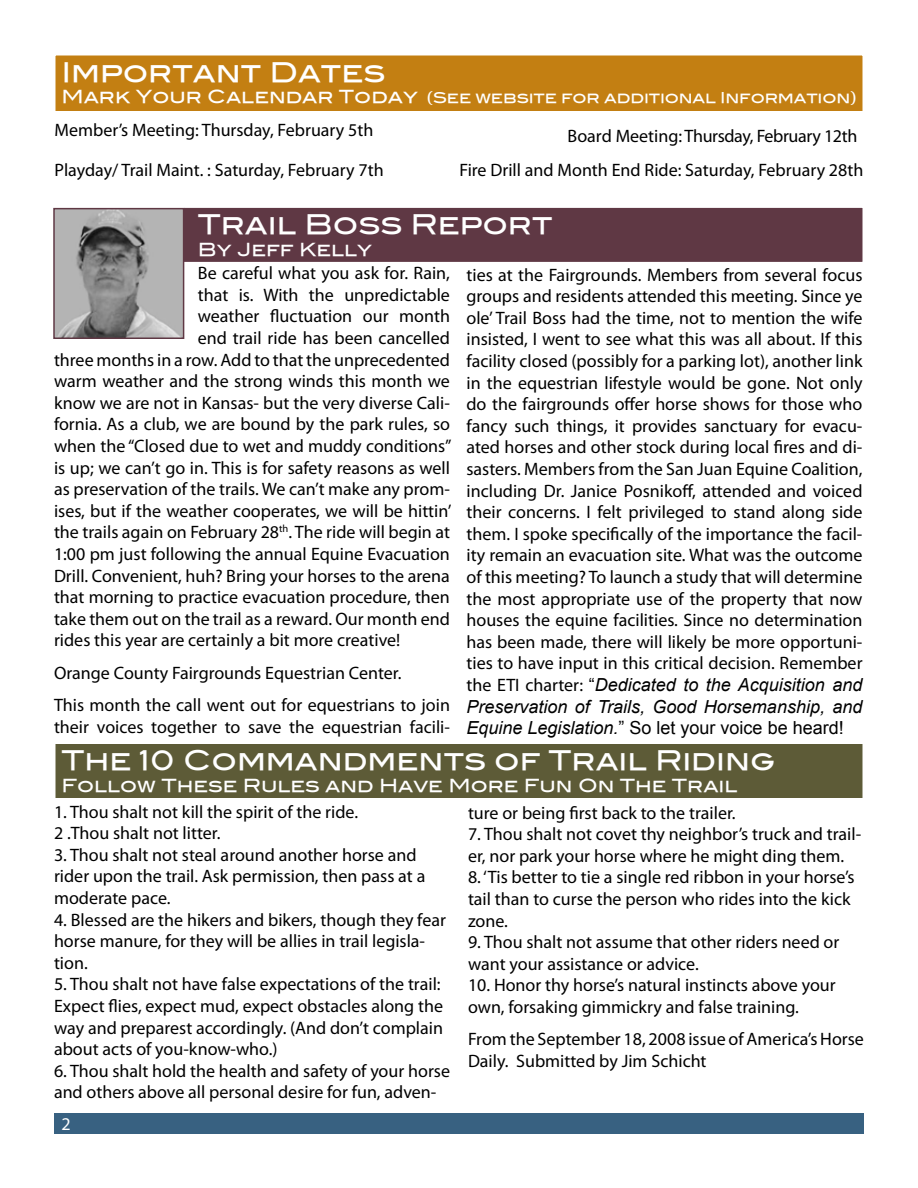
<style>
.page{position:relative;width:918px;height:1188px;background:#fff}
.page>*{position:absolute;margin:0;border:0;box-sizing:border-box;transform-origin:0 0}
.t1{font:27px "Blair Md ITCTT Medium";color:#fff}
.t2{font:18px/21.6px "Myriad Pro";color:#000}
.t3{font:italic 18px/21.6px "Arial";color:#000;text-align:justify}
.t4{font:18px "Blair Md ITCTT Medium";color:#fff}
.t5{font:18px "Myriad Pro";letter-spacing:-.02em;color:#000}
.t6{font:15px "Blair Md ITCTT Medium";letter-spacing:-.01em;color:#fff}
.s1{font-size:18px}
.s2{font-family:"Myriad Pro";font-style:normal}
.s3{font-style:normal}
</style>
<div class="page">
<div style="left:54px;top:1113px;width:810px;height:21px;background:#386181"></div>
<div style="left:55px;top:55px;width:808px;height:57px;background:#c37f12"></div>
<div style="left:54px;top:54px;width:810px;height:58px;border:2px solid #fff"></div>
<div style="left:183px;top:207px;width:680px;height:56px;background:#5f3844"></div>
<div style="left:182px;top:206px;width:682px;height:57px;border:2px solid #fff"></div>
<img style="left:56px;top:211px;width:125px;height:125px">
<div style="left:53px;top:208px;width:131px;height:131px;border:2px solid #5f3844"></div>
<div style="left:55px;top:743px;width:808px;height:56px;background:#5d5b37"></div>
<div style="left:54px;top:742px;width:810px;height:58px;border:2px solid #fff"></div>
<h1 class="t1" style="left:62px;top:50px;width:325px">Important Dates</h1>
<p class="t6" style="left:62px;top:86px;width:797px"><span class="s1">Mark Your Calendar Today</span> (See website for additional Information)</p>
<p class="t2" style="left:55px;top:119px;width:320px">Member’s Meeting: Thursday, February 5th</p>
<p class="t5" style="left:568px;top:125px;width:291px">Board Meeting: Thursday, February 1 2th</p>
<p class="t2" style="left:55px;top:159px;width:331px">Playday/ Trail Maint. : Saturday, February 7th</p>
<p class="t2" style="left:459px;top:159px;width:406px">Fire Drill and Month End Ride: Saturday, February 28th</p>
<h1 class="t1" style="left:198px;top:202px;width:356px">Trail Boss Report</h1>
<p class="t4" style="left:198px;top:234px;width:176px">By Jeff Kelly</p>
<p class="t2" style="left:198px;top:262px;width:254px">Be careful what you ask for. Rain,</p>
<p class="t2" style="left:198px;top:284px;width:254px">that is. With the unpredictable</p>
<p class="t2" style="left:198px;top:305px;width:254px">weather fluctuation our month</p>
<p class="t2" style="left:198px;top:327px;width:254px">end trail ride has been cancelled</p>
<p class="t2" style="left:54px;top:348px;width:398px">three months in a row. Add to that the unprecedented</p>
<p class="t2" style="left:54px;top:370px;width:397px">warm weather and the strong winds this month we</p>
<p class="t2" style="left:54px;top:392px;width:398px">know we are not in Kansas- but the very diverse Cali-</p>
<p class="t2" style="left:54px;top:413px;width:398px">fornia. As a club, we are bound by the park rules, so</p>
<p class="t2" style="left:54px;top:435px;width:399px">when the “Closed due to wet and muddy conditions”</p>
<p class="t2" style="left:54px;top:456px;width:397px">is up; we can’t go in. This is for safety reasons as well</p>
<p class="t2" style="left:54px;top:478px;width:398px">as preservation of the trails. We can’t make any prom-</p>
<p class="t2" style="left:54px;top:500px;width:399px">ises, but if the weather cooperates, we will be hittin’</p>
<p class="t2" style="left:54px;top:521px;width:398px">the trails again on February 28<sup>th</sup>. The ride will begin at</p>
<p class="t2" style="left:54px;top:543px;width:397px">1 :00 pm just following the annual Equine Evacuation</p>
<p class="t2" style="left:54px;top:564px;width:397px">Drill. Convenient, huh? Bring your horses to the arena</p>
<p class="t2" style="left:54px;top:586px;width:397px">that morning to practice evacuation procedure, then</p>
<p class="t2" style="left:54px;top:608px;width:398px">take them out on the trail as a reward. Our month end</p>
<p class="t2" style="left:54px;top:629px;width:348px">rides this year are certainly a bit more creative!</p>
<p class="t2" style="left:54px;top:656px;width:398px;line-height:32.4px">Orange County Fairgrounds Equestrian Center.<br>This month the call went out for equestrians to join</p>
<p class="t2" style="left:54px;top:716px;width:398px">their voices together to save the equestrian facili-</p>
<p class="t2" style="left:466px;top:263px;width:398px;text-align:justify">ties at the Fairgrounds. Members from several focus groups and residents attended this meeting. Since ye ole’ Trail Boss had the time, not to mention the wife insisted, I went to see what this was all about. If this facility closed (possibly for a parking lot), another link in the equestrian lifestyle would be gone. Not only do the fairgrounds offer horse shows for those who fancy such things, it provides sanctuary for evacu&shy;ated horses and other stock during local fires and di&shy;sasters. Members from the San Juan Equine Coalition, including Dr. Janice Posnikoff, attended and voiced their concerns. I felt privileged to stand along side them. I spoke specifically of the importance the facil&shy;ity remain an evacuation site. What was the outcome of this meeting? To launch a study that will determine the most appropriate use of the property that now houses the equine facilities. Since no determination has been made, there will likely be more opportuni&shy;ties to have input in this critical decision. Remember</p>
<p class="t3" style="left:466px;top:674px;width:397px"><span class="s2">the ETI charter:</span> <span class="s3">“</span>Dedicated to the Acquisition and Preservation of Trails, Good Horsemanship, and Equine Legislation.<span class="s3">” So let your voice be heard!</span></p>
<h1 class="t1" style="left:62px;top:738px;width:715px">The 10 Commandments of Trail Riding</h1>
<p class="t4" style="left:62px;top:770px;width:678px">Follow These Rules and Have More Fun On The Trail</p>
<p class="t2" style="left:54px;top:801px;width:306px">1 . Thou shalt not kill the spirit of the ride.<br>2 .Thou shalt not litter.</p>
<p class="t2" style="left:54px;top:844px;width:373px">3. Thou shalt not steal around another horse and rider upon the trail. Ask permission, then pass at a moderate pace.</p>
<p class="t2" style="left:54px;top:909px;width:393px">4. Blessed are the hikers and bikers, though they fear horse manure, for they will be allies in trail legisla&shy;tion.</p>
<p class="t2" style="left:54px;top:973px;width:391px">5. Thou shalt not have false expectations of the trail:<br>Expect flies, expect mud, expect obstacles along the way and preparest accordingly. (And don’t complain about acts of you-know-who.)</p>
<p class="t2" style="left:54px;top:1060px;width:398px">6. Thou shalt hold the health and safety of your horse and others above all personal desire for fun, adven-</p>
<p class="t2" style="left:468px;top:801px;width:269px">ture or being first back to the trailer.</p>
<p class="t2" style="left:468px;top:823px;width:395px">7. Thou shalt not covet thy neighbor’s truck and trail&shy;er, nor park your horse where he might ding them.</p>
<p class="t2" style="left:468px;top:866px;width:388px">8. ‘Tis better to tie a single red ribbon in your horse’s tail than to curse the person who rides into the kick zone.</p>
<p class="t2" style="left:468px;top:931px;width:373px">9. Thou shalt not assume that other riders need or want your assistance or advice.<br>1 0. Honor thy horse’s natural instincts above your own, forsaking gimmickry and false training.</p>
<p class="t2" style="left:468px;top:1028px;width:397px">From the September 1 8, 2008 issue of America’s Horse<br>Daily. Submitted by Jim Schicht</p>
</div>
